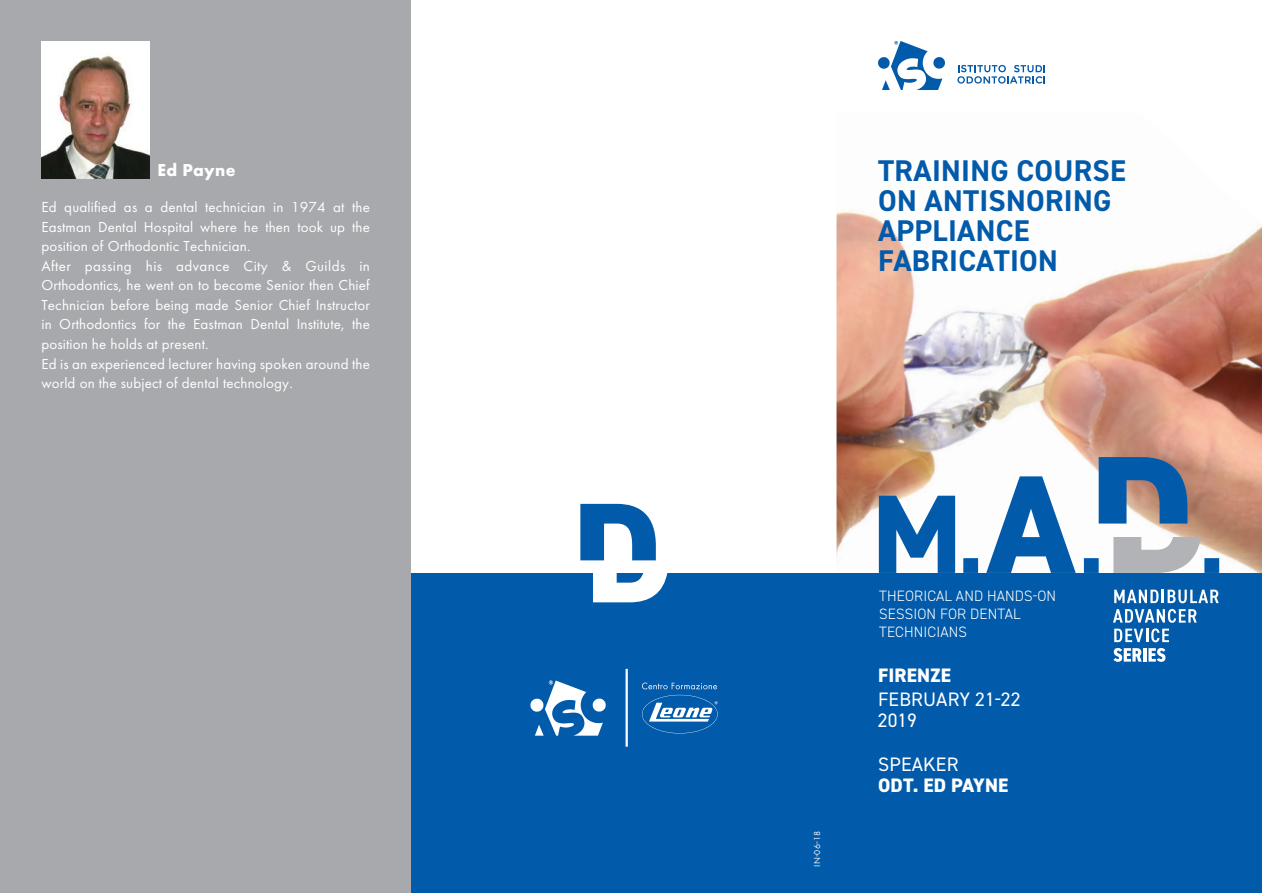
<style>
.page{position:relative;width:1262px;height:893px;background:#fff}
.page>*{position:absolute;margin:0;border:0;box-sizing:border-box;transform-origin:0 0}
.t1{font:700 30px/30px "DIN2014";letter-spacing:.01em;color:#015aaa}
.t2{font:19.5px/21px "DIN2014";letter-spacing:.01em;color:#fff}
.t3{font:800 19.5px "DIN2014";letter-spacing:.01em;color:#fff}
.t4{font:700 18px "Futura PT";letter-spacing:.02em;color:#fff}
.t5{font:15px/19.5px "Futura PT";letter-spacing:.01em;color:#fff}
.t6{font:300 15px/18px "DIN2014";letter-spacing:.01em;color:#fff}
.t7{font:9px "Futura PT";color:#fff}
</style>
<div class="page">
<div style="left:0;top:0;width:411px;height:892px;background:#a8a9ad"></div>
<img style="left:41px;top:41px;width:108px;height:138px">
<img style="left:837px;top:211px;width:425px;height:362px">
<div style="left:411px;top:573px;width:851px;height:319px;background:#015aaa"></div>
<svg style="left:1114px;top:589px;width:105px;height:14px"></svg>
<svg style="left:1113px;top:609px;width:84px;height:13px"></svg>
<svg style="left:1114px;top:628px;width:55px;height:14px"></svg>
<svg style="left:1114px;top:648px;width:52px;height:13px"></svg>
<svg style="left:879px;top:495px;width:76px;height:78px"></svg>
<div style="left:963px;top:558px;width:15px;height:15px;background:#015aaa"></div>
<svg style="left:986px;top:476px;width:90px;height:97px"></svg>
<div style="left:1084px;top:558px;width:15px;height:15px;background:#015aaa"></div>
<div style="left:1204px;top:558px;width:15px;height:15px;background:#015aaa"></div>
<svg style="left:1114px;top:537px;width:87px;height:36px"></svg>
<svg style="left:1099px;top:457px;width:88px;height:66px;background:#3d6fa1"></svg>
<hr style="left:626px;top:668px;width:2px;height:78px;background:#fff">
<svg style="left:530px;top:680px;width:76px;height:55px"></svg>
<svg style="left:642px;top:682px;width:76px;height:51px"></svg>
<svg style="left:593px;top:573px;width:74px;height:29px"></svg>
<svg style="left:580px;top:504px;width:76px;height:56px"></svg>
<svg style="left:957px;top:65px;width:88px;height:19px"></svg>
<svg style="left:878px;top:41px;width:67px;height:49px"></svg>
<p class="t4" style="left:158px;top:158px;width:80px">Ed Payne</p>
<h1 class="t1" style="left:878px;top:155px;width:249px">TRAINING COURSE<br>ON ANTISNORING<br>APPLIANCE<br>FABRICATION</h1>
<p class="t5" style="left:41px;top:197px;width:330px">Ed qualified as a dental technician in 1974 at the Eastman Dental Hospital where he then took up the position of Orthodontic Technician.<br>After passing his advance City &amp; Guilds in Orthodontics, he went on to become Senior then Chief Technician before being made Senior Chief Instructor in Orthodontics for the Eastman Dental Institute, the position he holds at present.<br>Ed is an experienced lecturer having spoken around the world on the subject of dental technology.</p>
<p class="t6" style="left:879px;top:587px;width:179px">THEORICAL AND HANDS-ON<br>SESSION FOR DENTAL<br>TECHNICIANS</p>
<p class="t7" style="left:812px;top:866px;width:37px;rotate:-90deg">IN-06-18</p>
<h2 class="t3" style="left:878px;top:662px;width:74px">FIRENZE</h2>
<h2 class="t2" style="left:878px;top:688px;width:144px">FEBRUARY 21-22<br>2019</h2>
<h2 class="t2" style="left:878px;top:753px;width:82px">SPEAKER</h2>
<h2 class="t3" style="left:878px;top:771px;width:132px">ODT. ED PAYNE</h2>
</div>
